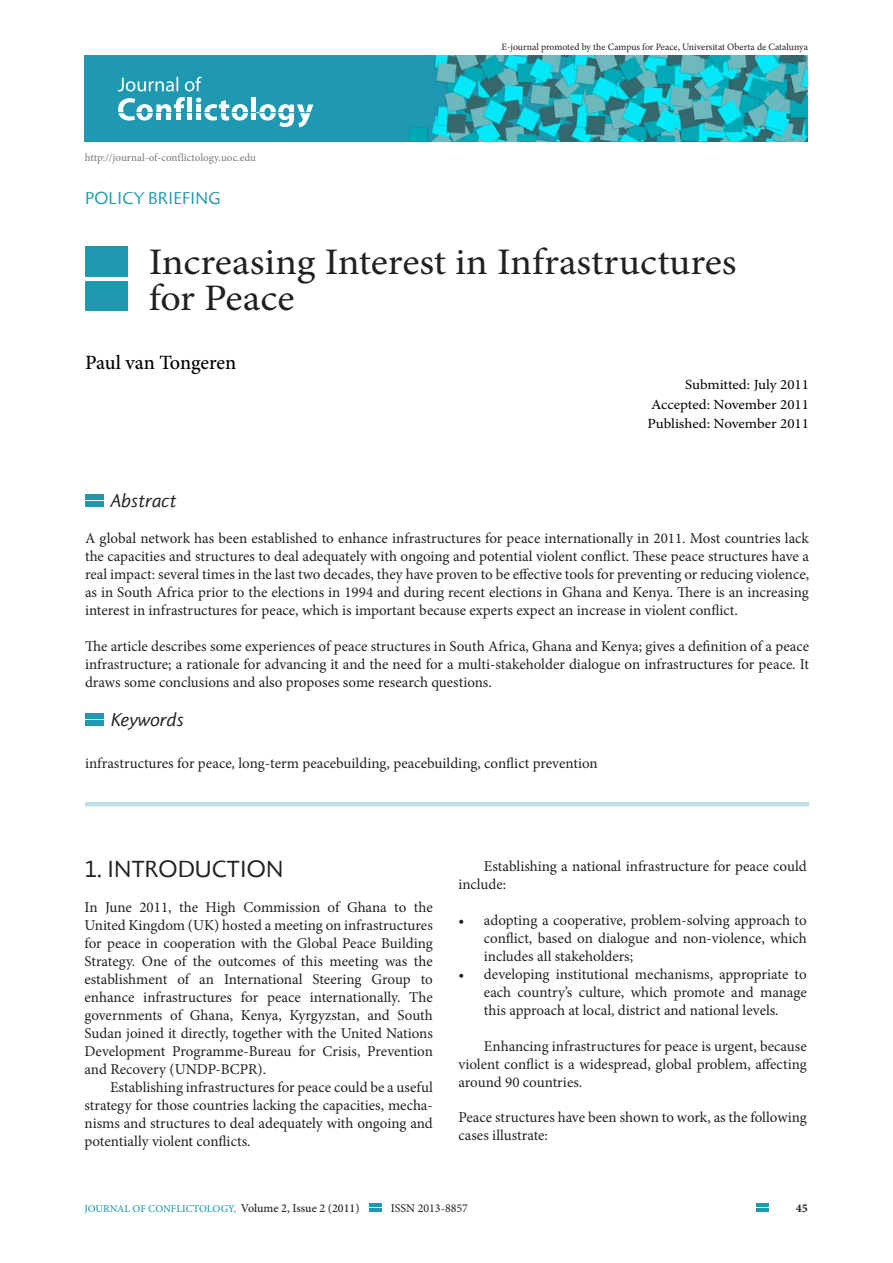
<style>
.page{position:relative;width:893px;height:1263px;background:#fff}
.page>*{position:absolute;margin:0;border:0;box-sizing:border-box;transform-origin:0 0}
.t1{font:37.5px/36px "Minion Pro";color:#231f20;scale:1.07 1}
.t2{font:22.5px "Pragma ND";color:#231f20}
.t3{font:500 20.25px "Minion Pro";letter-spacing:-.01em;color:#000}
.t4{font:italic 18px "Pragma ND";color:#231f20}
.t5{font:16.5px "Pragma ND";color:#1f99b0}
.t6{font:15px/18px "Minion Pro";color:#231f20;text-align:justify}
.t7{font:14.1px/19.6px "Minion Pro";color:#000;text-align:justify;scale:1.07 1}
.t8{font:12px "Minion Pro";color:#231f20}
.t9{font:700 12px "Minion Pro";color:#231f20}
.t10{font:500 10.95px "Minion Pro";color:#808285}
.t11{font:500 10.5px "Minion Pro";color:#1f99b0}
.t12{font:9.75px "Minion Pro";letter-spacing:-.005em;color:#231f20}
.s1{font-size:12px;color:#231f20}
</style>
<div class="page">
<img style="left:84px;top:56px;width:724px;height:85px">
<hr style="left:369px;top:1203px;width:12px;height:4px;background:#1f99b0">
<hr style="left:369px;top:1208px;width:12px;height:4px;background:#1f99b0">
<hr style="left:757px;top:1203px;width:12px;height:4px;background:#1f99b0">
<hr style="left:757px;top:1208px;width:12px;height:4px;background:#1f99b0">
<svg style="left:118px;top:97px;width:195px;height:30px"></svg>
<svg style="left:118px;top:77px;width:84px;height:14px"></svg>
<div style="left:85px;top:247px;width:43px;height:30px;background:#1f99b0"></div>
<div style="left:85px;top:281px;width:43px;height:29px;background:#1f99b0"></div>
<hr style="left:85px;top:802px;width:724px;height:4px;background:#bce0e7">
<div style="left:85px;top:494px;width:19px;height:6px;background:#1f99b0"></div>
<div style="left:85px;top:501px;width:19px;height:6px;background:#1f99b0"></div>
<div style="left:85px;top:713px;width:19px;height:6px;background:#1f99b0"></div>
<div style="left:85px;top:720px;width:19px;height:6px;background:#1f99b0"></div>
<p class="t10" style="left:85px;top:150px;width:173px">http://journal-of-conflictology.uoc.edu</p>
<p class="t5" style="left:85px;top:188px;width:137px">POLICY BRIEFING</p>
<p class="t12" style="left:502px;top:40px;width:308px">E-journal promoted by the Campus for Peace, Universitat Oberta de Catalunya</p>
<h1 class="t1" style="left:149px;top:244px;width:551px">Increasing Interest in Infrastructures for Peace</h1>
<h3 class="t3" style="left:85px;top:349px;width:153px">Paul van Tongeren</h3>
<p class="t7" style="left:647px;top:375px;width:153px;text-indent:38px">Submitted: July 2011<br>Accepted: November 2011<br>Published: November 2011</p>
<p class="t4" style="left:111px;top:490px;width:67px">Abstract</p>
<p class="t6" style="left:85px;top:530px;width:726px">A global network has been established to enhance infrastructures for peace internationally in 2011. Most countries lack the capacities and structures to deal adequately with ongoing and potential violent conflict. These peace structures have a real impact: several times in the last two decades, they have proven to be effective tools for preventing or reducing violence, as in South Africa prior to the elections in 1994 and during recent elections in Ghana and Kenya. There is an increasing interest in infrastructures for peace, which is important because experts expect an increase in violent conflict.</p>
<p class="t6" style="left:85px;top:638px;width:725px">The article describes some experiences of peace structures in South Africa, Ghana and Kenya; gives a definition of a peace infrastructure; a rationale for advancing it and the need for a multi-stakeholder dialogue on infrastructures for peace. It draws some conclusions and also proposes some research questions.</p>
<p class="t4" style="left:111px;top:708px;width:74px">Keywords</p>
<p class="t6" style="left:85px;top:754px;width:514px">infrastructures for peace, long-term peacebuilding, peacebuilding, conflict prevention</p>
<h2 class="t2" style="left:85px;top:855px;width:200px">1. INTRODUCTI ON</h2>
<p class="t6" style="left:85px;top:898px;width:350px">In June 2011, the High Commission of Ghana to the United Kingdom (UK) hosted a meeting on infrastructures for peace in cooperation with the Global Peace Building Strategy. One of the outcomes of this meeting was the establishment of an International Steering Group to enhance infrastructures for peace internationally. The governments of Ghana, Kenya, Kyrgyzstan, and South Sudan joined it directly, together with the United Nations Development Programme-Bureau for Crisis, Prevention and Recovery (UNDP-BCPR).</p>
<p class="t6" style="left:85px;top:1078px;width:350px;text-indent:26px">Establishing infrastructures for peace could be a useful strategy for those countries lacking the capacities, mecha&shy;nisms and structures to deal adequately with ongoing and potentially violent conflicts.</p>
<p class="t6" style="left:458px;top:857px;width:350px;text-indent:26px">Establishing a national infrastructure for peace could include:</p>
<p class="t6" style="left:484px;top:911px;width:324px;text-indent:-26px">• adopting a cooperative, problem-solving approach to conflict, based on dialogue and non-violence, which includes all stakeholders;</p>
<p class="t6" style="left:484px;top:965px;width:324px;text-indent:-26px">• developing institutional mechanisms, appropriate to each country’s culture, which promote and manage this approach at local, district and national levels.</p>
<p class="t6" style="left:458px;top:1037px;width:350px;text-indent:26px">Enhancing infrastructures for peace is urgent, because violent conflict is a widespread, global problem, affecting around 90 countries.</p>
<p class="t6" style="left:458px;top:1108px;width:350px">Peace structures have been shown to work, as the following cases illustrate:</p>
<p class="t11" style="left:84px;top:1202px;width:277px">JOURNAL OF CONFLICTOLOGY, <span class="s1">Volume 2, Issue 2 (2011)</span></p>
<p class="t8" style="left:391px;top:1200px;width:79px">ISSN 2013-8857</p>
<p class="t9" style="left:796px;top:1200px;width:13px">45</p>
</div>
